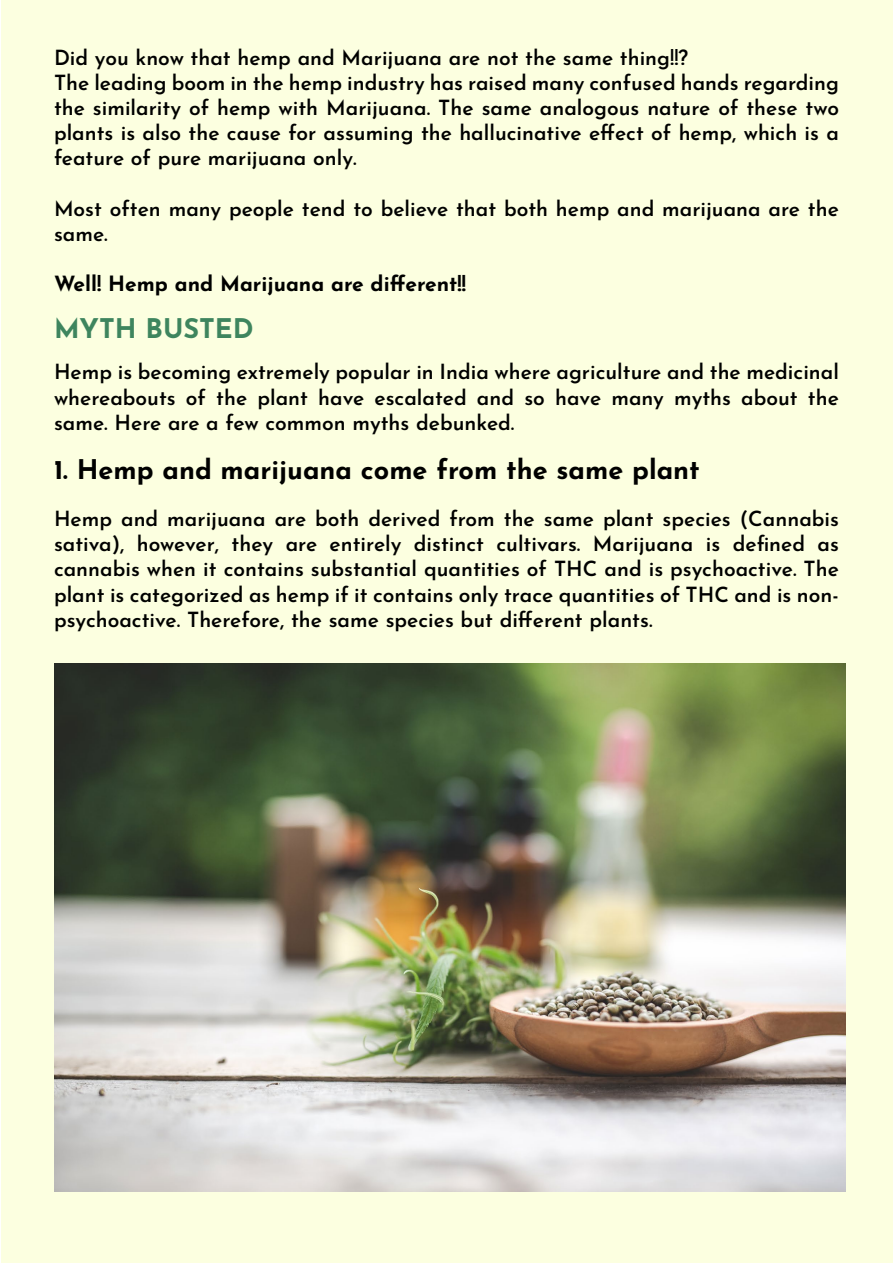
<style>
.page{position:relative;width:893px;height:1263px;background:#fff}
.page>*{position:absolute;margin:0;border:0;box-sizing:border-box;transform-origin:0 0}
.t1{font:700 27px "Josefin Sans";color:#000}
.t2{font:700 27px "Josefin Sans";color:#3e855e}
.t3{font:600 21px/25.2px "Josefin Sans";color:#000}
.t4{font:700 21px "Josefin Sans";color:#000}
</style>
<div class="page">
<div style="left:2px;top:0;width:891px;height:1263px;background:#fcffe0"></div>
<img style="left:54px;top:663px;width:792px;height:528px">
<p class="t3" style="left:54px;top:43px;width:786px">Did you know that hemp and Marijuana are not the same thing!!?<br>The leading boom in the hemp industry has raised many confused hands regarding the similarity of hemp with Marijuana. The same analogous nature of these two plants is also the cause for assuming the hallucinative effect of hemp, which is a feature of pure marijuana only.</p>
<p class="t3" style="left:54px;top:194px;width:786px">Most often many people tend to believe that both hemp and marijuana are the same.</p>
<p class="t4" style="left:54px;top:268px;width:414px">Well! Hemp and Marijuana are different!!</p>
<p class="t2" style="left:54px;top:309px;width:201px">MYTH BUSTED</p>
<p class="t3" style="left:54px;top:358px;width:786px;text-align:justify">Hemp is becoming extremely popular in India where agriculture and the medicinal whereabouts of the plant have escalated and so have many myths about the same. Here are a few common myths debunked.</p>
<p class="t1" style="left:54px;top:449px;width:647px">1. Hemp and marijuana come from the same plant</p>
<p class="t3" style="left:54px;top:504px;width:786px;text-align:justify">Hemp and marijuana are both derived from the same plant species (Cannabis sativa), however, they are entirely distinct cultivars. Marijuana is defined as cannabis when it contains substantial quantities of THC and is psychoactive. The plant is categorized as hemp if it contains only trace quantities of THC and is non&shy;psychoactive. Therefore, the same species but different plants.</p>
</div>
